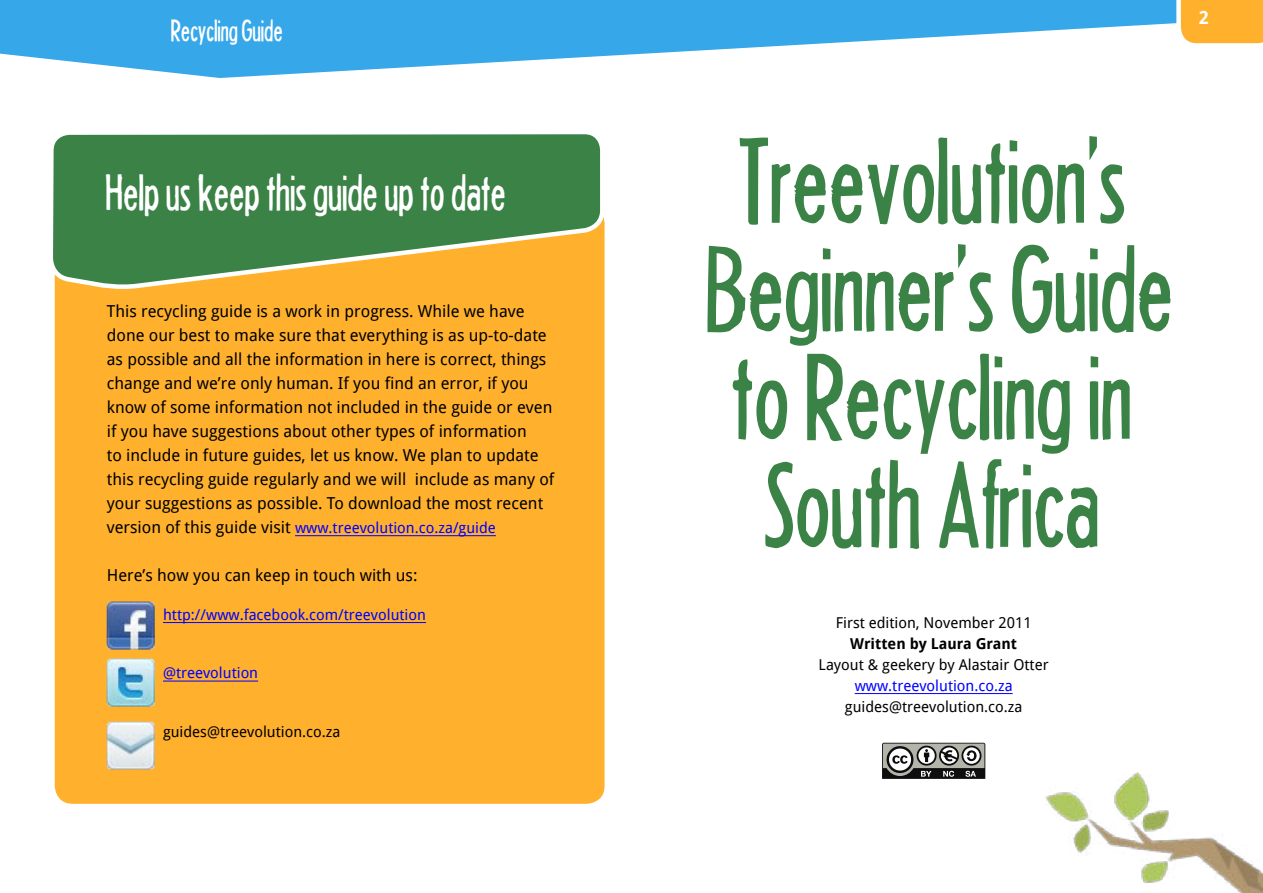
<style>
.page{position:relative;width:1263px;height:893px;background:#fff}
.page>*{position:absolute;margin:0;border:0;box-sizing:border-box;transform-origin:0 0}
.t1{font:108px/108px "Headline Two HPLHS";color:#3a8245;text-align:center}
.t2{font:45px "Headline Two HPLHS";color:#fff}
.t3{font:27px "Headline Two HPLHS";color:#fff}
.t4{font:700 18px "Droid Sans";color:#fff}
.t5{font:16.5px/24px "Droid Sans";color:#000}
.t6{font:15px "Droid Sans";color:#00f}
.t7{font:15px "Droid Sans";color:#000}
.t8{font:700 15px "Droid Sans";color:#000}
.s1{font-size:16.5px;color:#000}
</style>
<div class="page">
<svg style="left:0;top:0;width:1174px;height:78px;fill:#36a7e9"></svg>
<svg style="left:1174px;top:0;width:89px;height:44px;background:#fcb843"></svg>
<img style="left:1045px;top:772px;width:218px;height:121px">
<svg style="left:53px;top:134px;width:552px;height:670px;background:#daa935"></svg>
<hr style="left:295px;top:535px;width:201px;height:1px;background:#00f">
<img style="left:107px;top:602px;width:48px;height:48px">
<img style="left:107px;top:659px;width:48px;height:48px">
<img style="left:107px;top:722px;width:48px;height:47px">
<hr style="left:163px;top:622px;width:263px;height:1px;background:#00f">
<hr style="left:163px;top:681px;width:95px;height:1px;background:#00f">
<hr style="left:855px;top:693px;width:158px;height:1px;background:#00f">
<svg style="left:882px;top:743px;width:104px;height:36px"></svg>
<h3 class="t3" style="left:172px;top:14px;width:113px">Recycling Guide</h3>
<h2 class="t2" style="left:106px;top:166px;width:402px">Help us keep this guide up to date</h2>
<p class="t5" style="left:107px;top:299px;width:449px">This recycling guide is a work in progress. While we have done our best to make sure that everything is as up-to-date as possible and all the information in here is correct, things change and we’re only human. If you find an error, if you know of some information not included in the guide or even if you have suggestions about other types of information<br>to include in future guides, let us know. We plan to update this recycling guide regularly and we will include as many of your suggestions as possible. To download the most recent</p>
<p class="t6" style="left:107px;top:518px;width:391px"><span class="s1">version of this guide visit</span> www.treevolution.co.za/guide</p>
<p class="t5" style="left:107px;top:563px;width:312px">Here’s how you can keep in touch with us:</p>
<p class="t6" style="left:163px;top:605px;width:264px">http://www.facebook.com/treevolution</p>
<p class="t6" style="left:163px;top:663px;width:97px">@treevolution</p>
<p class="t7" style="left:163px;top:722px;width:179px">guides@treevolution.co.za</p>
<p class="t4" style="left:1199px;top:6px;width:11px">2</p>
<h1 class="t1" style="left:707px;top:124px;width:470px">Treevolution’s<br>Beginner’s Guide to Recycling in<br>South Africa</h1>
<p class="t7" style="left:836px;top:613px;width:197px">First edition, November 2011</p>
<p class="t8" style="left:850px;top:633px;width:168px">Written by Laura Grant</p>
<p class="t7" style="left:819px;top:655px;width:232px">Layout &amp; geekery by Alastair Otter</p>
<p class="t6" style="left:855px;top:676px;width:159px">www.treevolution.co.za</p>
<p class="t7" style="left:845px;top:697px;width:179px">guides@treevolution.co.za</p>
</div>
